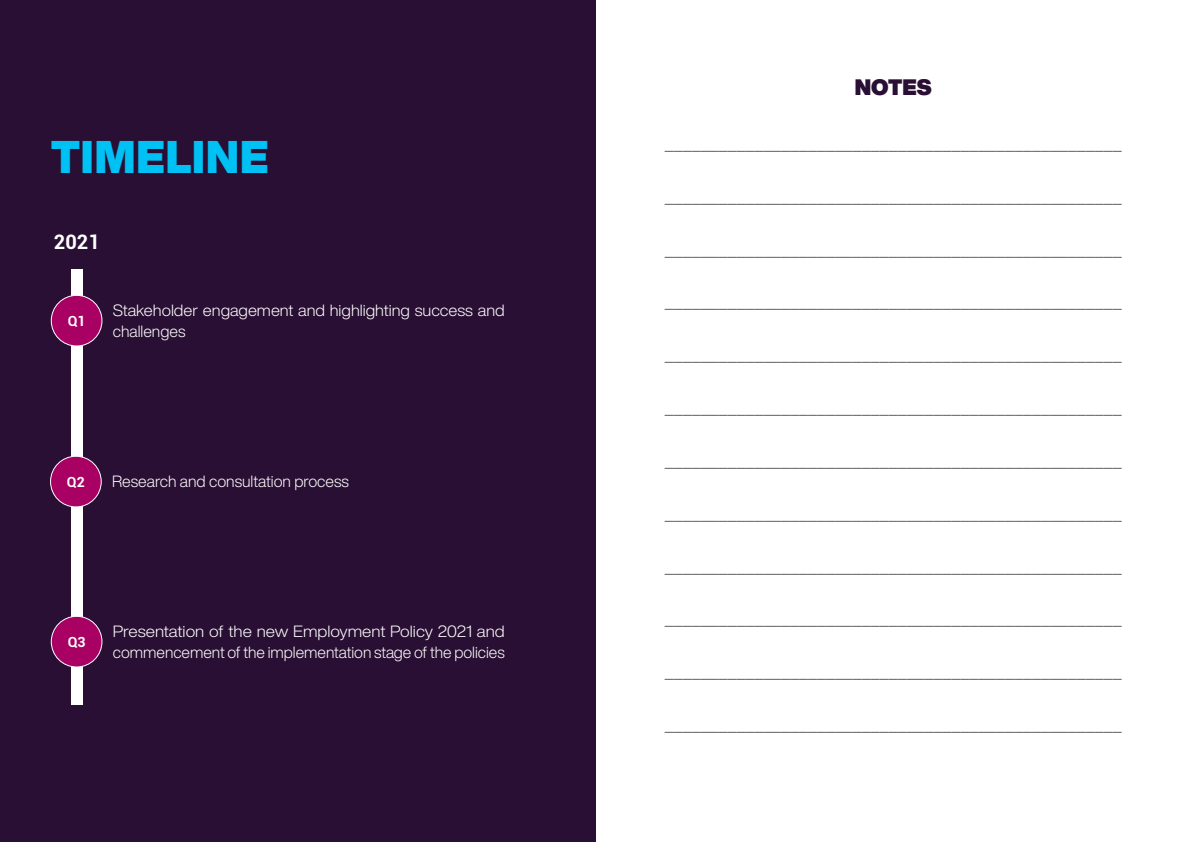
<style>
.page{position:relative;width:1191px;height:842px;background:#fff}
.page>*{position:absolute;margin:0;border:0;box-sizing:border-box;transform-origin:0 0}
.t1{font:900 45px "Helvetica Now Display";letter-spacing:.01em;color:#00c1f3}
.t2{font:300 22px "Helvetica Now Display";color:#6d6e71}
.t3{font:900 expanded 22px "Helvetica Now Display";color:#290f33}
.t4{font:700 20px "Roboto";color:#fff}
.t5{font:300 16px/21px "Helvetica Now Display";color:#fff;scale:1.08 1}
.t6{font:300 16px/21px "Helvetica Now Display";color:#fff;scale:1.04 1}
.t7{font:300 16px "Helvetica Now Display";color:#fff}
.t8{font:700 14px "Roboto";color:#fff}
</style>
<div class="page">
<div style="left:0;top:0;width:595px;height:842px;background:#290f33"></div>
<div style="left:71px;top:269px;width:11px;height:435px;background:#fff"></div>
<div style="left:51px;top:295px;width:51px;height:51px;background:#a80063;border-radius:50%"></div>
<div style="left:51px;top:295px;width:51px;height:51px;border:1px solid #fff;border-radius:50%"></div>
<div style="left:51px;top:456px;width:50px;height:51px;background:#a80063;border-radius:50%"></div>
<div style="left:50px;top:456px;width:52px;height:51px;border:1px solid #fff;border-radius:50%"></div>
<div style="left:51px;top:616px;width:51px;height:51px;background:#a80063;border-radius:50%"></div>
<div style="left:51px;top:616px;width:51px;height:51px;border:1px solid #fff;border-radius:50%"></div>
<h1 class="t1" style="left:51px;top:126px;width:219px">TIMELINE</h1>
<p class="t4" style="left:54px;top:228px;width:47px">2021</p>
<p class="t8" style="left:68px;top:311px;width:19px">Q1</p>
<p class="t6" style="left:113px;top:299px;width:378px">Stakeholder engagement and highlighting success and challenges</p>
<p class="t8" style="left:67px;top:472px;width:19px">Q2</p>
<p class="t7" style="left:112px;top:470px;width:238px">Research and consultation process</p>
<p class="t8" style="left:68px;top:632px;width:19px">Q3</p>
<p class="t5" style="left:113px;top:620px;width:364px">Presentation of the new Employment Policy 2021 and commencement of the implementation stage of the policies</p>
<p class="t3" style="left:855px;top:72px;width:78px">NOTES</p>
<p class="t2" style="left:665px;top:125px;width:458px">___________________________________________________</p>
<p class="t2" style="left:665px;top:178px;width:458px">___________________________________________________</p>
<p class="t2" style="left:665px;top:231px;width:458px">___________________________________________________</p>
<p class="t2" style="left:665px;top:284px;width:458px">___________________________________________________</p>
<p class="t2" style="left:665px;top:337px;width:458px">___________________________________________________</p>
<p class="t2" style="left:665px;top:389px;width:458px">___________________________________________________</p>
<p class="t2" style="left:665px;top:442px;width:458px">___________________________________________________</p>
<p class="t2" style="left:665px;top:495px;width:458px">___________________________________________________</p>
<p class="t2" style="left:665px;top:548px;width:458px">___________________________________________________</p>
<p class="t2" style="left:665px;top:601px;width:458px">___________________________________________________</p>
<p class="t2" style="left:665px;top:653px;width:458px">___________________________________________________</p>
<p class="t2" style="left:665px;top:706px;width:458px">___________________________________________________</p>
</div>
